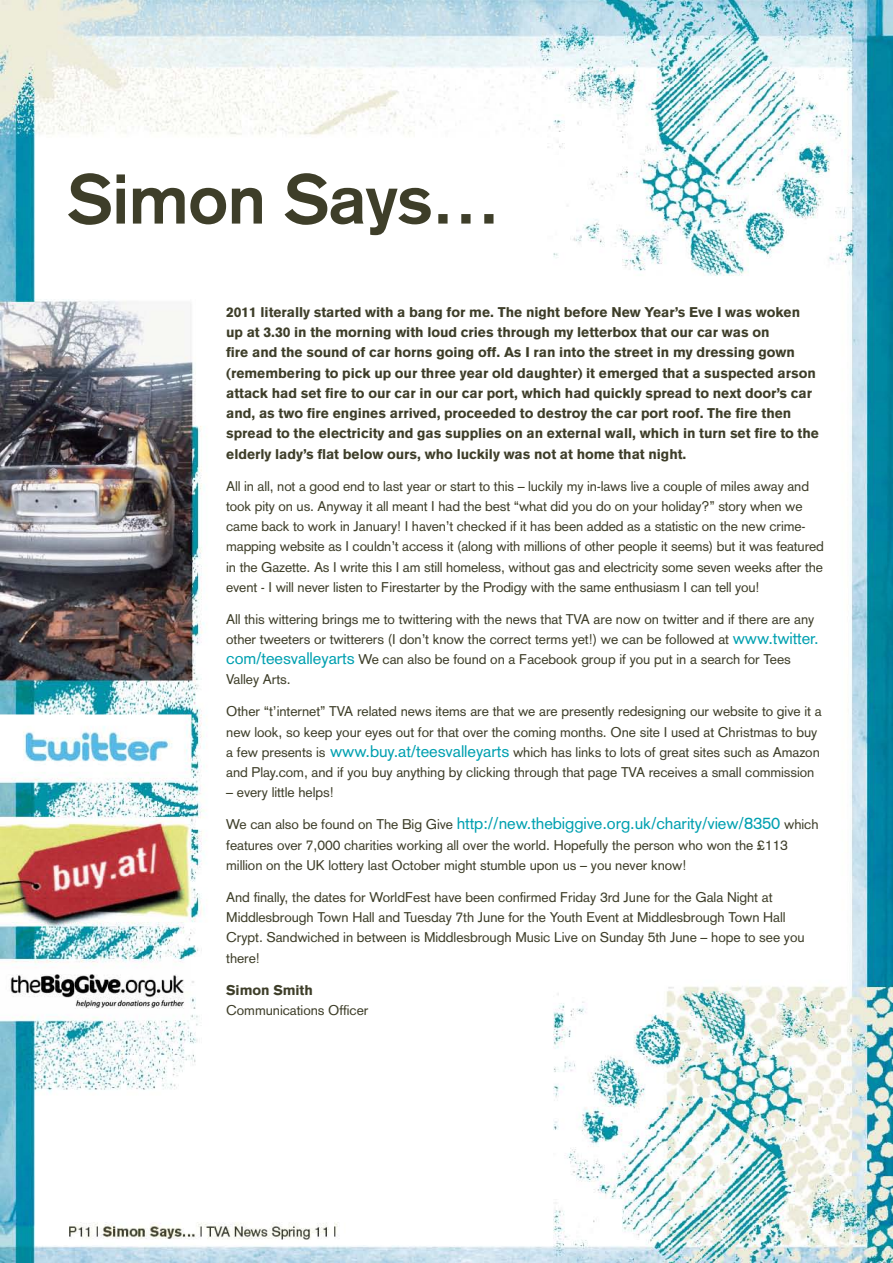
<style>
.page{position:relative;width:893px;height:1263px;background:#fff}
.page>*{position:absolute;margin:0;border:0;box-sizing:border-box;transform-origin:0 0}
.TVR_Page_Title_42pt{font:700 69px "Akzidenz Grotesk";letter-spacing:-.005em;color:#3e3e29}
.TVA_BodyCopy_A4_Blac{font:16.5px "Akzidenz Grotesk";letter-spacing:-.005em;color:#00a0b0}
.TVA_BodyCopy_A4_Blac-2{font:13.8px/20.2px "Akzidenz Grotesk";letter-spacing:-.005em;color:#3e3e29}
.TVA_BodyCopy_A4_Blac-3{font:900 13.8px/20.2px "Akzidenz Grotesk";letter-spacing:-.005em;color:#3e3e29}
.s1{font-size:16.5px;color:#00a0b0}
.s2{font-size:13.8px;color:#3e3e29}
.s3{font-weight:900}
</style>
<div class="page">
<img style="left:0;top:0;width:893px;height:1263px">
<p class="TVR_Page_Title_42pt" style="left:68px;top:158px;width:434px">Simon Says…</p>
<p class="TVA_BodyCopy_A4_Blac-3" style="left:226px;top:302px;width:594px">2011 literally started with a bang for me. The night before New Year’s Eve I was woken up at 3.30 in the morning with loud cries through my letterbox that our car was on<br>fire and the sound of car horns going off. As I ran into the street in my dressing gown (remembering to pick up our three year old daughter) it emerged that a suspected arson attack had set fire to our car in our car port, which had quickly spread to next door’s car and, as two fire engines arrived, proceeded to destroy the car port roof. The fire then spread to the electricity and gas supplies on an external wall, which in turn set fire to the elderly lady’s flat below ours, who luckily was not at home that night.</p>
<p class="TVA_BodyCopy_A4_Blac-2" style="left:226px;top:475px;width:599px">All in all, not a good end to last year or start to this – luckily my in-laws live a couple of miles away and took pity on us. Anyway it all meant I had the best “what did you do on your holiday?” story when we came back to work in January! I haven’t checked if it has been added as a statistic on the new crime&shy;mapping website as I couldn’t access it (along with millions of other people it seems) but it was featured in the Gazette. As I write this I am still homeless, without gas and electricity some seven weeks after the event - I will never listen to Firestarter by the Prodigy with the same enthusiasm I can tell you!</p>
<p class="TVA_BodyCopy_A4_Blac-2" style="left:226px;top:609px;width:594px">All this wittering brings me to twittering with the news that TVA are now on twitter and if there are any other tweeters or twitterers (I don’t know the correct terms yet!) we can be followed at <span class="s1">www.twitter. com/teesvalleyarts</span> We can also be found on a Facebook group if you put in a search for Tees Valley Arts.</p>
<p class="TVA_BodyCopy_A4_Blac-2" style="left:226px;top:701px;width:597px">Other “t’internet” TVA related news items are that we are presently redesigning our website to give it a new look, so keep your eyes out for that over the coming months. One site I used at Christmas to buy a few presents is <span class="s1">www.buy.at/teesvalleyarts</span> which has links to lots of great sites such as Amazon and Play.com, and if you buy anything by clicking through that page TVA receives a small commission</p>
<p class="TVA_BodyCopy_A4_Blac-2" style="left:226px;top:782px;width:109px">– every little helps!</p>
<p class="TVA_BodyCopy_A4_Blac" style="left:226px;top:814px;width:594px"><span class="s2">We can also be found on The Big Give</span> http://new.thebiggive.org.uk/charity/view/8350 <span class="s2">which</span></p>
<p class="TVA_BodyCopy_A4_Blac-2" style="left:226px;top:835px;width:563px">features over 7,000 charities working all over the world. Hopefully the person who won the £113 million on the UK lottery last October might stumble upon us – you never know!</p>
<p class="TVA_BodyCopy_A4_Blac-2" style="left:226px;top:887px;width:580px">And finally, the dates for WorldFest have been confirmed Friday 3rd June for the Gala Night at Middlesbrough Town Hall and Tuesday 7th June for the Youth Event at Middlesbrough Town Hall Crypt. Sandwiched in between is Middlesbrough Music Live on Sunday 5th June – hope to see you there!</p>
<p class="TVA_BodyCopy_A4_Blac-2" style="left:226px;top:979px;width:144px"><span class="s3">Simon Smith<br></span>Communications Officer</p>
</div>
